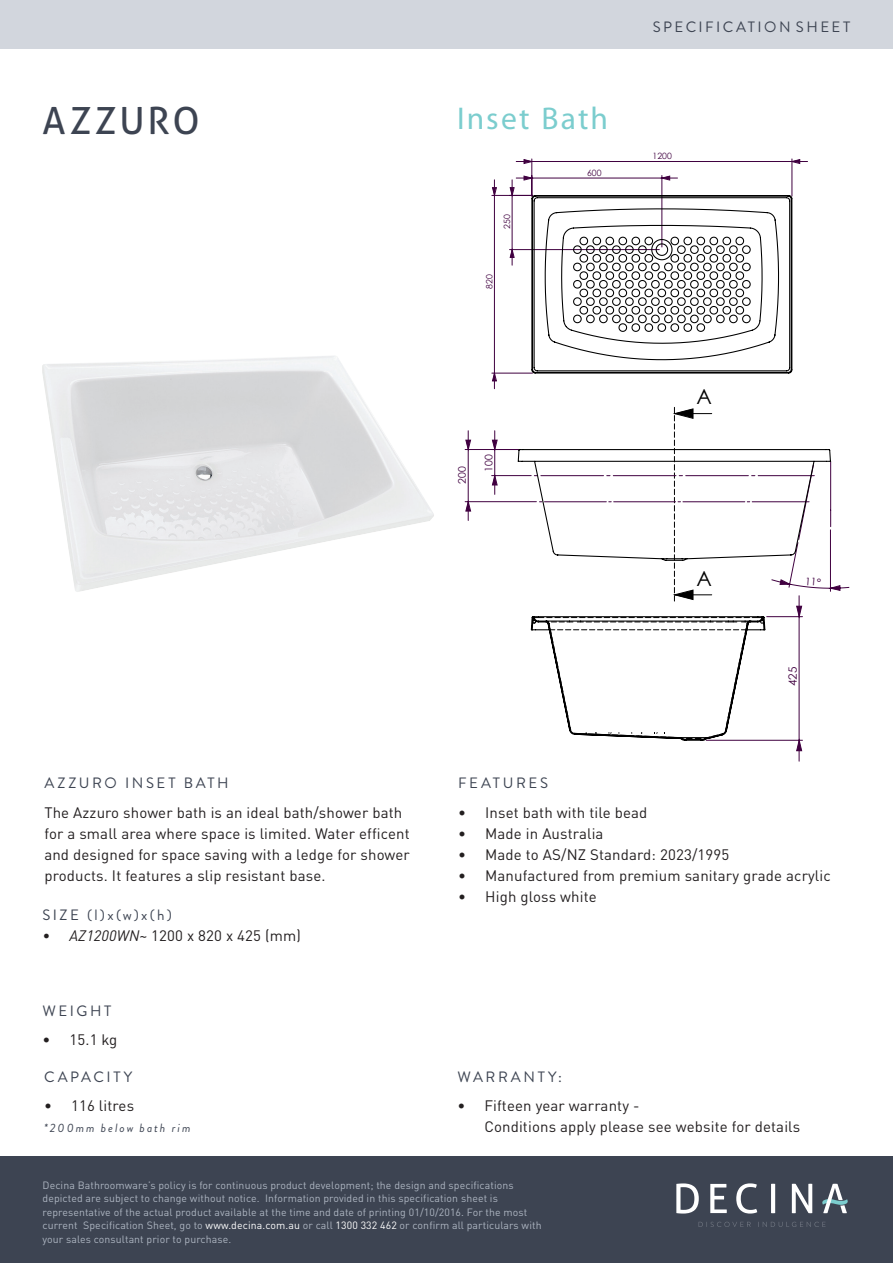
<style>
.page{position:relative;width:893px;height:1263px;background:#fff}
.page>*{position:absolute;margin:0;border:0;box-sizing:border-box;transform-origin:0 0}
.Top_Header{font:37.5px "Aller";letter-spacing:.085em;color:#3d4452}
.Name_of_product_segm{font:31.5px "Myriad Pro";letter-spacing:.07em;color:#7bcdce}
.t1{font:20.85px "Century Gothic";color:#000}
.body{font:15px/21px "DIN Pro";letter-spacing:.01em;color:#231f20}
.Header_2{font:15px "Brandon Grotesque";letter-spacing:.17em;color:#3d4452}
.Header_Style{font:15px "Brandon Grotesque";letter-spacing:.165em;color:#3d4452}
.Header_1{font:15px "Brandon Grotesque";color:#3d4452}
.body-2{font:italic 12px "Brandon Grotesque";letter-spacing:.16em;color:#3d4452}
.t2{font:11.4px "Century Gothic";color:#400040}
.Bottom_Footer{font:10.5px/13.5px "DIN Pro";letter-spacing:.01em;color:#adb5c1}
.t3{font:10.35px "Century Gothic";color:#400040}
.t4{font:8.7px "Century Gothic";color:#400040}
.s1{font-style:italic}
.s2{color:#fff}
</style>
<div class="page">
<div style="left:0;top:1157px;width:893px;height:106px;background:#3d4452"></div>
<div style="left:0;top:0;width:893px;height:49px;background:#d2d6dd"></div>
<img style="left:42px;top:356px;width:392px;height:236px">
<svg style="left:698px;top:1222px;width:53px;height:5px"></svg>
<svg style="left:758px;top:1222px;width:67px;height:5px"></svg>
<svg style="left:676px;top:1183px;width:23px;height:30px"></svg>
<svg style="left:710px;top:1184px;width:17px;height:29px"></svg>
<svg style="left:736px;top:1183px;width:21px;height:30px"></svg>
<svg style="left:771px;top:1184px;width:4px;height:29px"></svg>
<svg style="left:792px;top:1184px;width:20px;height:29px"></svg>
<svg style="left:822px;top:1184px;width:26px;height:29px"></svg>
<svg style="left:492px;top:159px;width:315px;height:230px"></svg>
<svg style="left:531px;top:194px;width:262px;height:180px"></svg>
<svg style="left:466px;top:440px;width:31px;height:71px"></svg>
<svg style="left:517px;top:407px;width:323px;height:354px"></svg>
<p class="Top_Header" style="left:43px;top:98px;width:159px">AZZURO</p>
<p class="Header_2" style="left:44px;top:773px;width:186px">AZZURO INSET BATH</p>
<p class="body" style="left:44px;top:800px;width:367px">The Azzuro shower bath is an ideal bath/shower bath for a small area where space is limited. Water efficent and designed for space saving with a ledge for shower products. It features a slip resistant base.</p>
<p class="Header_1" style="left:42px;top:905px;width:131px">SIZE (l)x(w)x(h)</p>
<p class="body" style="left:42px;top:924px;width:260px"><span class="s1">• AZ1200WN~</span> 1200 x 820 x 425 (mm)</p>
<p class="Header_2" style="left:43px;top:1000px;width:70px">WEIGHT</p>
<p class="body" style="left:43px;top:1028px;width:76px">• 15.1 kg</p>
<p class="Header_2" style="left:44px;top:1066px;width:90px">CAPACITY</p>
<p class="body" style="left:44px;top:1094px;width:92px">• 116 litres</p>
<p class="body-2" style="left:44px;top:1120px;width:148px">*200mm below bath rim</p>
<p class="Name_of_product_segm" style="left:457px;top:99px;width:152px">Inset Bath</p>
<p class="t4" style="left:501px;top:229px;width:16px;rotate:-90deg">250</p>
<p class="t4" style="left:483px;top:289px;width:16px;rotate:-90deg">820</p>
<p class="t3" style="left:455px;top:484px;width:19px;rotate:-90deg">200</p>
<p class="t3" style="left:481px;top:471px;width:19px;rotate:-90deg">100</p>
<p class="t4" style="left:587px;top:167px;width:16px">600</p>
<p class="Header_Style" style="left:653px;top:17px;width:199px">SPECIFICATION SHEET</p>
<p class="t4" style="left:653px;top:150px;width:21px">1200</p>
<h3 class="t1" style="left:696px;top:382px;width:17px">A</h3>
<h3 class="t1" style="left:696px;top:563px;width:17px">A</h3>
<p class="t2" style="left:785px;top:686px;width:21px;rotate:-90deg">425</p>
<p class="Header_2" style="left:458px;top:773px;width:91px">FEATURES</p>
<p class="body" style="left:458px;top:800px;width:191px">• Inset bath with tile bead</p>
<p class="body" style="left:458px;top:821px;width:147px">• Made in Australia</p>
<p class="body" style="left:458px;top:842px;width:273px">• Made to AS/NZ Standard: 2023/1995</p>
<p class="body" style="left:458px;top:863px;width:374px">• Manufactured from premium sanitary grade acrylic</p>
<p class="body" style="left:458px;top:884px;width:140px">• High gloss white</p>
<p class="Header_2" style="left:457px;top:1066px;width:106px">WARRANTY:</p>
<p class="body" style="left:484px;top:1094px;width:317px;text-indent:-27px">• Fifteen year warranty -<br>Conditions apply please see website for details</p>
<p class="Bottom_Footer" style="left:43px;top:1177px;width:501px">Decina Bathroomware’s policy is for continuous product development; the design and specifications depicted are subject to change without notice. Information provided in this specification sheet is representative of the actual product available at the time and date of printing 01/10/2016. For the most current Specification Sheet, go to <span class="s2">www.decina.com.au</span> or call <span class="s2">1300 332 462</span> or confirm all particulars with your sales consultant prior to purchase.</p>
</div>
